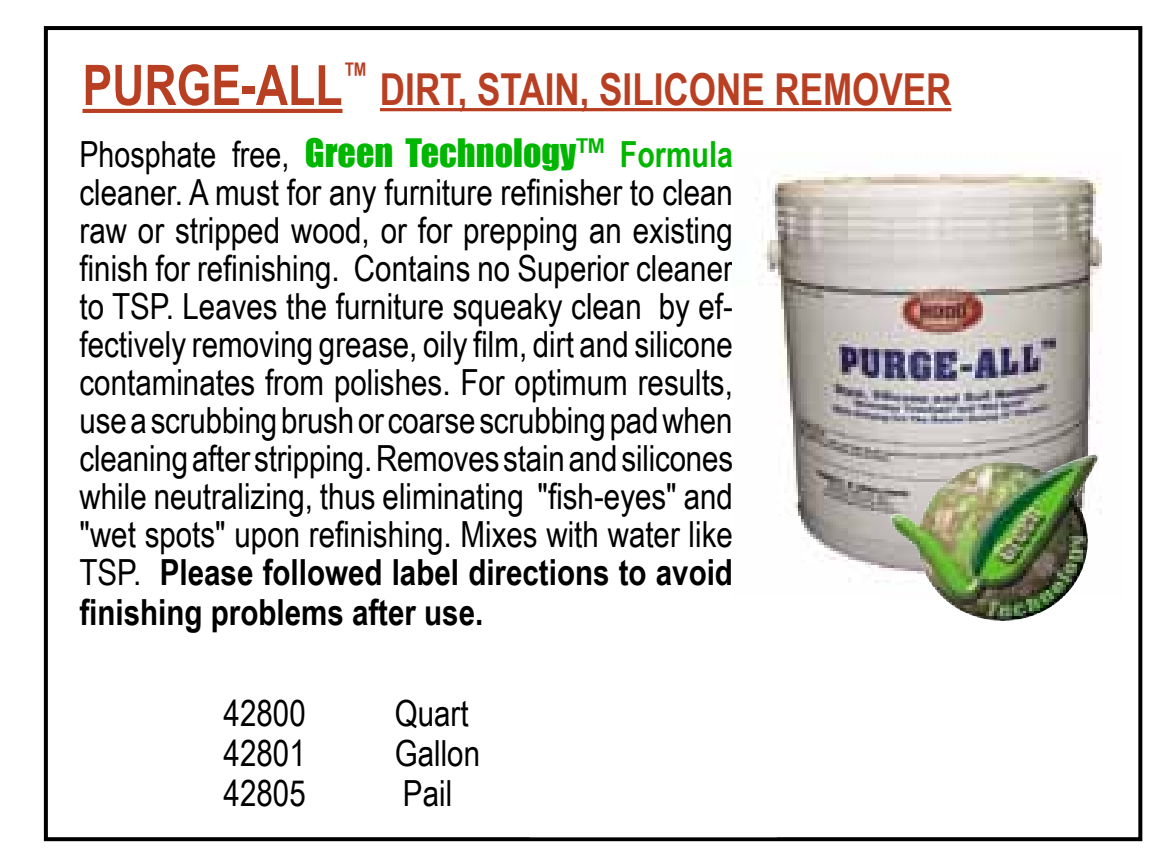
<style>
.page{position:relative;width:1166px;height:861px;background:#fff}
.page>*{position:absolute;margin:0;border:0;box-sizing:border-box;transform-origin:0 0}
.t1{font:700 44px "Arial Narrow";color:#b93f23}
.t2{font:36px/38px "Arial Narrow";color:#000;text-align:justify}
.t3{font:36px "Impact";color:#00b600}
.s1{font-size:56px}
.s2{font-family:"Arial Narrow";color:#000}
.s3{font-family:"Arial Narrow";font-weight:700}
.s4{font-weight:700}
</style>
<div class="page">
<div style="left:44px;top:26px;width:1097px;height:815px;border:4px solid #000"></div>
<hr style="left:82px;top:109px;width:260px;height:4px;background:#b93f23">
<hr style="left:380px;top:108px;width:571px;height:3px;background:#b93f23">
<img style="left:761px;top:171px;width:341px;height:425px">
<div style="left:529px;top:692px;width:248px;height:145px;background:#fff"></div>
<img style="left:959px;top:454px;width:135px;height:19px">
<p class="t1" style="left:82px;top:56px;width:870px"><span class="s1">PURGE-ALL</span><sup>™</sup> DIRT, STAIN, SILICONE REMOVER</p>
<p class="t3" style="left:79px;top:125px;width:654px"><span class="s2">Phosphate free,</span> Green Technology™ <span class="s3">Formula</span></p>
<p class="t2" style="left:79px;top:172px;width:655px">cleaner. A must for any furniture refinisher to clean raw or stripped wood, or for prepping an existing finish for refinishing. Contains no Superior cleaner to TSP. Leaves the furniture squeaky clean by ef&shy;fectively removing grease, oily film, dirt and silicone contaminates from polishes. For optimum results, use a scrubbing brush or coarse scrubbing pad when cleaning after stripping. removes stain and silicones while neutralizing, thus eliminating "fish-eyes" and "wet spots" upon refinishing. Mixes with water like TSP. <span class="s4">Please followed label directions to avoid finishing problems after use.</span></p>
<p class="t2" style="left:223px;top:693px;width:84px">42800</p>
<p class="t2" style="left:394px;top:693px;width:75px">Quart</p>
<p class="t2" style="left:223px;top:733px;width:84px">42801</p>
<p class="t2" style="left:394px;top:733px;width:87px">Gallon</p>
<p class="t2" style="left:223px;top:773px;width:84px">42805</p>
<p class="t2" style="left:403px;top:773px;width:51px">Pail</p>
</div>
